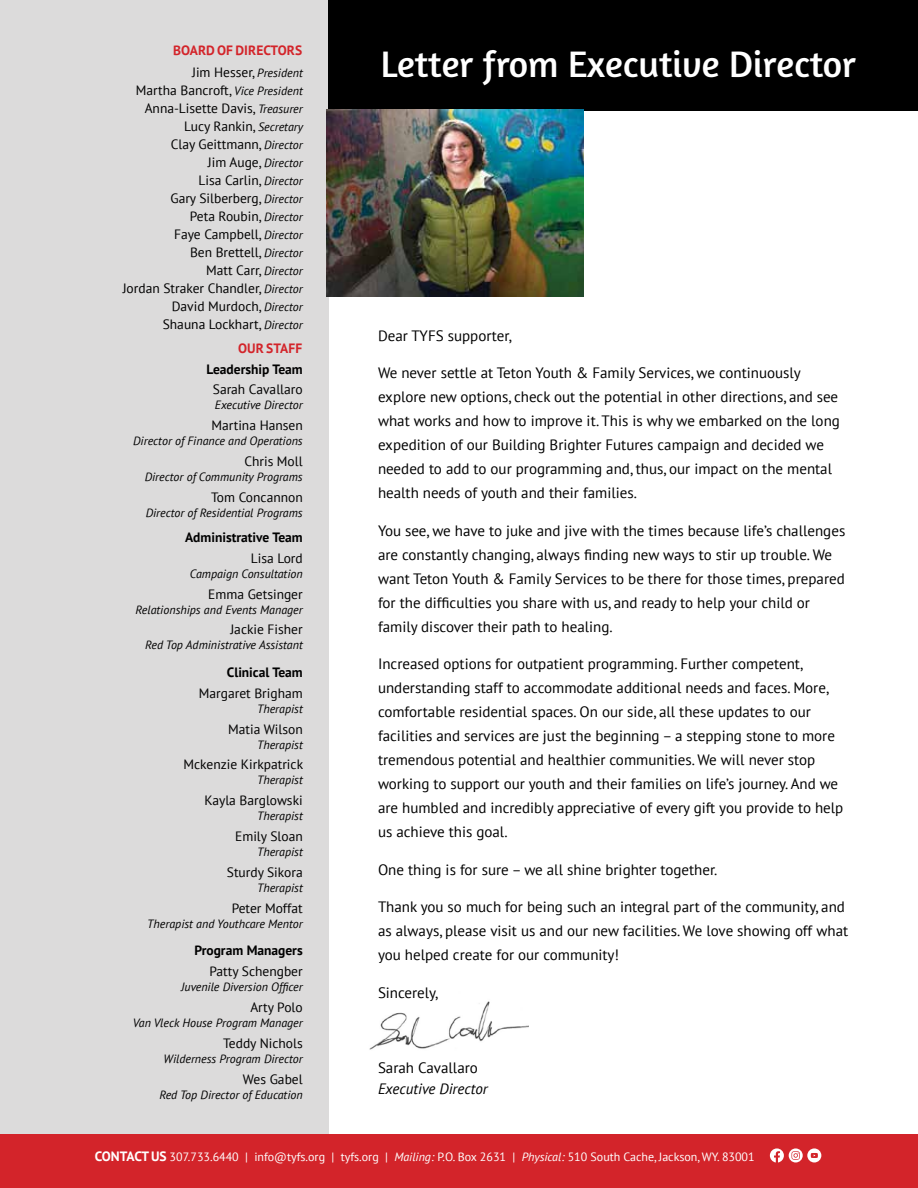
<style>
.page{position:relative;width:918px;height:1188px;background:#fff}
.page>*{position:absolute;margin:0;border:0;box-sizing:border-box;transform-origin:0 0}
.t1{font:37.5px "Amaranth";color:#fff}
.t2{font:15px/24px "PT Sans";color:#000}
.t3{font:italic 15px "PT Sans";color:#000}
.t4{font:13.5px/18px "PT Sans";color:#000;text-align:right}
.t5{font:700 13.5px "PT Sans";color:#000}
.t6{font:700 13.5px/22.4px "PT Sans";letter-spacing:.005em;color:#d3242a;text-align:right}
.t7{font:italic 12px "PT Sans";color:#000}
.t8{font:12px "PT Sans";color:#fff}
.s1{font-weight:400;color:#000}
.s2{font-weight:400;font-style:italic;font-size:12px;color:#000}
.s3{font-style:italic;font-size:12px}
.s4{font-weight:700;font-size:13.5px}
.s5{font-style:italic}
</style>
<div class="page">
<img style="left:369px;top:1001px;width:160px;height:49px">
<hr style="left:917px;top:932px;width:1px;height:256px;background:#f1f1f2">
<div style="left:0;top:0;width:328px;height:1188px;background:#dcdbdb"></div>
<div style="left:0;top:1134px;width:918px;height:54px;background:#d3242a"></div>
<div style="left:328px;top:0;width:590px;height:110px;background:#000"></div>
<svg style="left:770px;top:1148px;width:51px;height:15px"></svg>
<img style="left:327px;top:110px;width:257px;height:187px">
<p class="t6" style="left:173px;top:39px;width:131px">BOARD OF DIRECTORS<br><span class="s1">Jim Hesser,</span> <span class="s2">President</span></p>
<p class="t4" style="left:123px;top:81px;width:182px">Martha Bancroft, <span class="s3">Vice President<br></span>Anna-Lisette Davis, <span class="s3">Treasurer<br></span>Lucy Rankin, <span class="s3">Secretary<br></span>Clay Geittmann, <span class="s3">Director<br></span>Jim Auge, <span class="s3">Director<br></span>Lisa Carlin, <span class="s3">Director<br></span>Gary Silberberg, <span class="s3">Director<br></span>Peta Roubin, <span class="s3">Director<br></span>Faye Campbell, <span class="s3">Director<br></span>Ben Brettell, <span class="s3">Director<br></span>Matt Carr, <span class="s3">Director<br></span>Jordan Straker Chandler, <span class="s3">Director<br></span>David Murdoch, <span class="s3">Director<br></span>Shauna Lockhart, <span class="s3">Director</span></p>
<p class="t6" style="left:238px;top:337px;width:66px">OUR STAFF</p>
<p class="t5" style="left:207px;top:360px;width:98px">Leadership Team</p>
<p class="t4" style="left:213px;top:380px;width:91px">Sarah Cavallaro</p>
<p class="t7" style="left:215px;top:397px;width:89px">Executive Director</p>
<p class="t4" style="left:211px;top:416px;width:93px">Martina Hansen</p>
<p class="t7" style="left:133px;top:433px;width:171px">Director of Finance and Operations</p>
<p class="t4" style="left:244px;top:452px;width:60px">Chris Moll</p>
<p class="t7" style="left:145px;top:469px;width:160px">Director of Community Programs</p>
<p class="t4" style="left:211px;top:488px;width:93px">Tom Concannon</p>
<p class="t7" style="left:146px;top:505px;width:159px">Director of Residential Programs</p>
<p class="t5" style="left:185px;top:528px;width:119px">Administrative Team</p>
<p class="t4" style="left:251px;top:549px;width:53px">Lisa Lord</p>
<p class="t7" style="left:190px;top:566px;width:114px">Campaign Consultation</p>
<p class="t4" style="left:208px;top:585px;width:96px">Emma Getsinger</p>
<p class="t7" style="left:136px;top:602px;width:169px">Relationships and Events Manager</p>
<p class="t4" style="left:230px;top:620px;width:74px">Jackie Fisher</p>
<p class="t7" style="left:145px;top:637px;width:159px">Red Top Administrative Assistant</p>
<p class="t5" style="left:227px;top:663px;width:77px">Clinical Team</p>
<p class="t4" style="left:199px;top:684px;width:105px">Margaret Brigham</p>
<p class="t7" style="left:257px;top:701px;width:47px">Therapist</p>
<p class="t4" style="left:228px;top:720px;width:76px">Matia Wilson</p>
<p class="t7" style="left:257px;top:737px;width:47px">Therapist</p>
<p class="t4" style="left:183px;top:755px;width:121px">Mckenzie Kirkpatrick</p>
<p class="t7" style="left:257px;top:772px;width:47px">Therapist</p>
<p class="t4" style="left:205px;top:791px;width:100px">Kayla Barglowski</p>
<p class="t7" style="left:257px;top:808px;width:47px">Therapist</p>
<p class="t4" style="left:235px;top:827px;width:69px">Emily Sloan</p>
<p class="t7" style="left:257px;top:844px;width:47px">Therapist</p>
<p class="t4" style="left:227px;top:863px;width:77px">Sturdy Sikora</p>
<p class="t7" style="left:257px;top:880px;width:47px">Therapist</p>
<p class="t4" style="left:232px;top:899px;width:73px">Peter Moffat</p>
<p class="t7" style="left:147px;top:916px;width:157px">Therapist and Youthcare Mentor</p>
<p class="t5" style="left:194px;top:942px;width:110px">Program Managers</p>
<p class="t4" style="left:210px;top:962px;width:95px">Patty Schengber</p>
<p class="t7" style="left:181px;top:979px;width:123px">Juvenile Diversion Officer</p>
<p class="t4" style="left:250px;top:998px;width:54px">Arty Polo</p>
<p class="t7" style="left:133px;top:1015px;width:171px">Van Vleck House Program Manager</p>
<p class="t4" style="left:223px;top:1034px;width:81px">Teddy Nichols</p>
<p class="t7" style="left:164px;top:1051px;width:141px">Wilderness Program Director</p>
<p class="t4" style="left:243px;top:1069px;width:61px">Wes Gabel</p>
<p class="t7" style="left:159px;top:1087px;width:145px">Red Top Director of Education</p>
<h1 class="t1" style="left:381px;top:42px;width:477px">Letter from Executive Director</h1>
<p class="t2" style="left:378px;top:323px;width:135px">Dear TYFS supporter,</p>
<p class="t2" style="left:378px;top:361px;width:463px">We never settle at Teton Youth &amp; Family Services, we continuously explore new options, check out the potential in other directions, and see what works and how to improve it. This is why we embarked on the long expedition of our Building Brighter Futures campaign and decided we needed to add to our programming and, thus, our impact on the mental health needs of youth and their families.</p>
<p class="t2" style="left:378px;top:518px;width:469px">You see, we have to juke and jive with the times because life’s challenges are constantly changing, always finding new ways to stir up trouble. We want Teton Youth &amp; Family Services to be there for those times, prepared for the difficulties you share with us, and ready to help your child or family discover their path to healing.</p>
<p class="t2" style="left:378px;top:652px;width:467px">Increased options for outpatient programming. Further competent, understanding staff to accommodate additional needs and faces. More, comfortable residential spaces. On our side, all these updates to our facilities and services are just the beginning – a stepping stone to more tremendous potential and healthier communities. We will never stop working to support our youth and their families on life’s journey. And we are humbled and incredibly appreciative of every gift you provide to help us achieve this goal.</p>
<p class="t2" style="left:378px;top:857px;width:341px">One thing is for sure – we all shine brighter together.</p>
<p class="t2" style="left:378px;top:895px;width:472px">Thank you so much for being such an integral part of the community, and as always, please visit us and our new facilities. We love showing off what you helped create for our community!</p>
<p class="t2" style="left:378px;top:980px;width:62px">Sincerely,</p>
<p class="t2" style="left:378px;top:1055px;width:101px">Sarah Cavallaro</p>
<p class="t3" style="left:378px;top:1079px;width:111px">Executive Director</p>
<p class="t8" style="left:95px;top:1149px;width:662px"><span class="s4">CONTACT US</span> 307.733.6440 | info@tyfs.org | tyfs.org | <span class="s5">Mailing:</span> P.O. Box 2631 | <span class="s5">Physical:</span> 510 South Cache, Jackson, WY. 83001</p>
</div>
